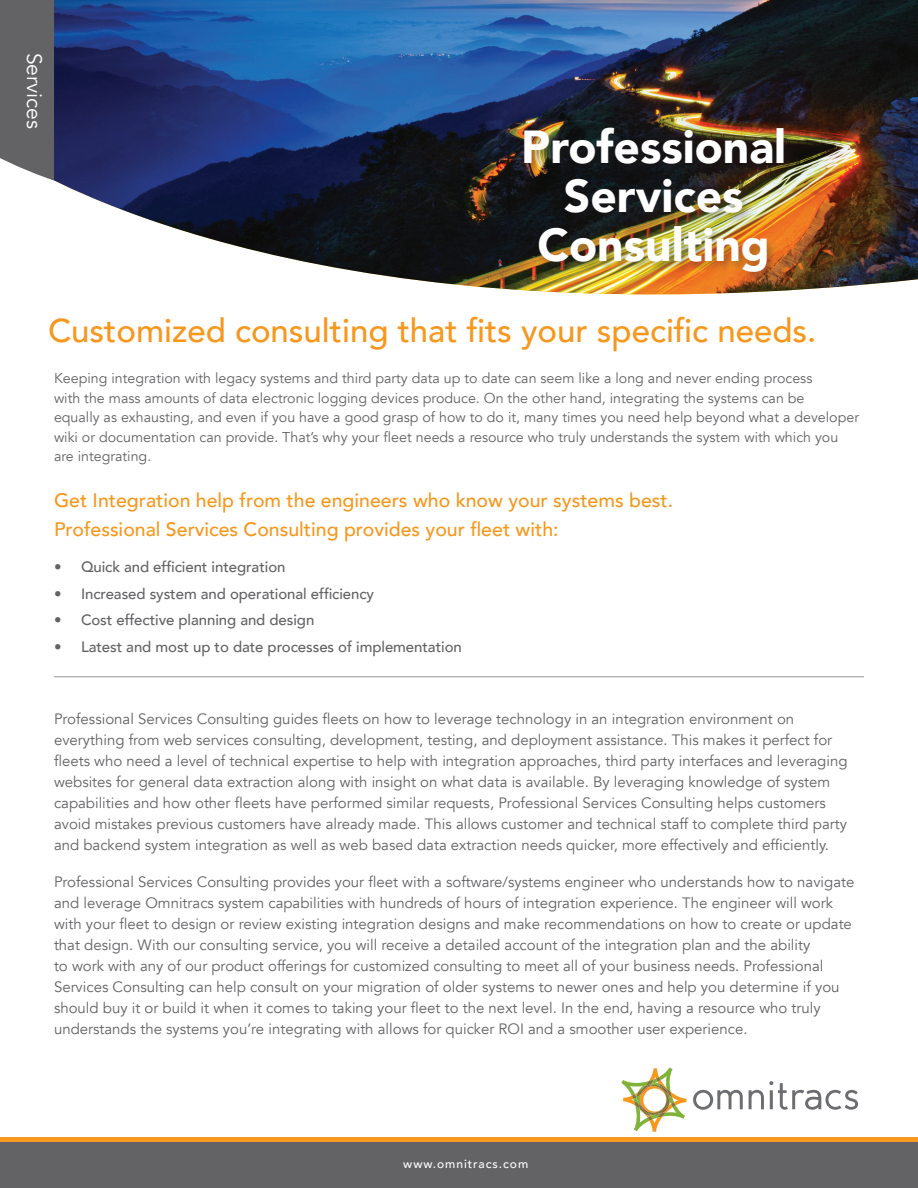
<style>
.page{position:relative;width:918px;height:1188px;background:#fff}
.page>*{position:absolute;margin:0;border:0;box-sizing:border-box;transform-origin:0 0}
.title_value_prop_-_h{font:900 46.2px "Avenir";color:#fff}
.subhead{font:500 33px "Avenir";color:#f7971d}
.t1{font:21px "Avenir";color:#fff}
.subhead-2{font:500 19.5px "Avenir";color:#f7971d}
.Bullet_before_Body_C{font:15px/21px "Avenir";color:#636366}
.t2{font:500 15px "Avenir";letter-spacing:-.005em;color:#636366}
.body_copy{font:14.25px/19.5px "Avenir";color:#636366}
.t3{font:500 12px "Avenir";letter-spacing:.08em;color:#fff}
</style>
<div class="page">
<img style="left:54px;top:0;width:864px;height:295px">
<div style="left:0;top:0;width:54px;height:181px;background:#636366"></div>
<svg style="left:693px;top:1090px;width:50px;height:20px"></svg>
<svg style="left:749px;top:1081px;width:109px;height:29px"></svg>
<svg style="left:621px;top:1067px;width:66px;height:65px"></svg>
<div style="left:521px;top:125px;width:275px;height:160px;background:#231f20;opacity:.35"></div>
<div style="left:0;top:1137px;width:918px;height:5px;background:#f7971d"></div>
<div style="left:0;top:1142px;width:918px;height:46px;background:#636366"></div>
<hr style="left:54px;top:676px;width:810px;height:1px;background:#939598">
<p class="t1" style="left:47px;top:53px;width:78px;rotate:90deg">Services</p>
<p class="title_value_prop_-_h" style="left:521px;top:107px;width:267px">Professional</p>
<p class="title_value_prop_-_h" style="left:564px;top:156px;width:181px">Services</p>
<p class="title_value_prop_-_h" style="left:538px;top:206px;width:234px">Consulting</p>
<p class="subhead" style="left:48px;top:302px;width:770px">Customized consulting that fits your specific needs.</p>
<p class="body_copy" style="left:54px;top:369px;width:807px">Keeping integration with legacy systems and third party data up to date can seem like a long and never ending process<br>with the mass amounts of data electronic logging devices produce. On the other hand, integrating the systems can be<br>equally as exhausting, and even if you have a good grasp of how to do it, many times you need help beyond what a developer wiki or documentation can provide. That’s why your fleet needs a resource who truly understands the system with which you are integrating.</p>
<p class="subhead-2" style="left:54px;top:483px;width:621px">Get Integration help from the engineers who know your systems best.</p>
<p class="subhead-2" style="left:54px;top:512px;width:506px">Professional Services Consulting provides your fleet with:</p>
<p class="t2" style="left:54px;top:554px;width:233px">• Quick and efficient integration</p>
<p class="t2" style="left:54px;top:580px;width:322px">• Increased system and operational efficiency</p>
<p class="t2" style="left:54px;top:607px;width:262px">• Cost effective planning and design</p>
<p class="t2" style="left:54px;top:633px;width:409px">• Latest and most up to date processes of implementation</p>
<p class="Bullet_before_Body_C" style="left:54px;top:708px;width:795px">Professional Services Consulting guides fleets on how to leverage technology in an integration environment on everything from web services consulting, development, testing, and deployment assistance. This makes it perfect for fleets who need a level of technical expertise to help with integration approaches, third party interfaces and leveraging websites for general data extraction along with insight on what data is available. By leveraging knowledge of system capabilities and how other fleets have performed similar requests, Professional Services Consulting helps customers avoid mistakes previous customers have already made. This allows customer and technical staff to complete third party and backend system integration as well as web based data extraction needs quicker, more effectively and efficiently.</p>
<p class="Bullet_before_Body_C" style="left:54px;top:872px;width:802px">Professional Services Consulting provides your fleet with a software/systems engineer who understands how to navigate and leverage Omnitracs system capabilities with hundreds of hours of integration experience. The engineer will work with your fleet to design or review existing integration designs and make recommendations on how to create or update that design. With our consulting service, you will receive a detailed account of the integration plan and the ability<br>to work with any of our product offerings for customized consulting to meet all of your business needs. Professional Services Consulting can help consult on your migration of older systems to newer ones and help you determine if you should buy it or build it when it comes to taking your fleet to the next level. In the end, having a resource who truly understands the systems you’re integrating with allows for quicker ROI and a smoother user experience.</p>
<p class="t3" style="left:403px;top:1153px;width:126px">www.omnitracs.com</p>
</div>
